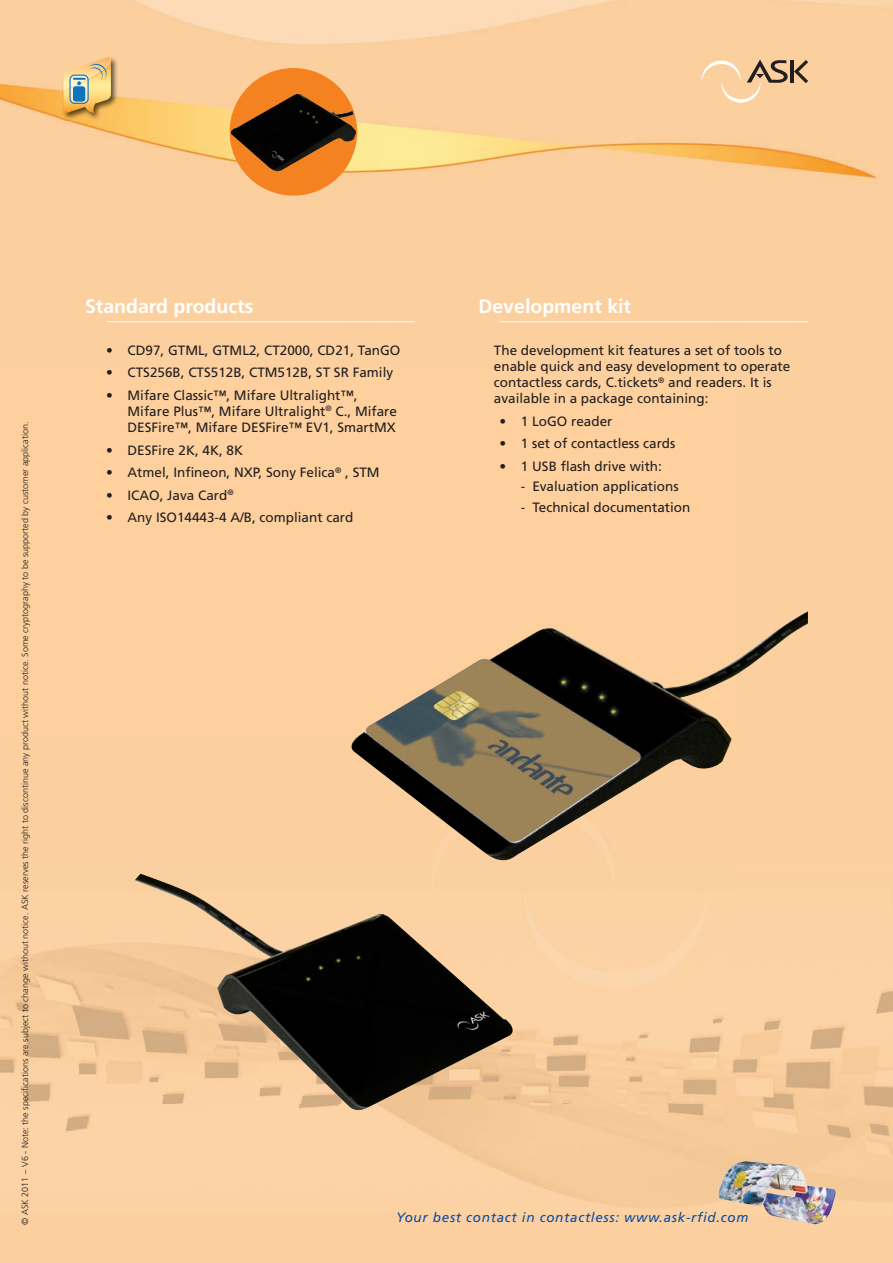
<style>
.page{position:relative;width:893px;height:1263px;background:#fcd09e}
.page>*{position:absolute;margin:0;border:0;box-sizing:border-box;transform-origin:0 0}
.t1{font:700 19.5px "Frutiger";color:#fff}
.t2{font:13.5px/16.2px "Frutiger";color:#231f20}
.t3{font:italic 13.5px "Frutiger";letter-spacing:.05em;color:#0d4da1}
.t4{font:300 9px "Frutiger";color:#231f20}
</style>
<div class="page">
<img style="left:718px;top:1161px;width:118px;height:64px">
<hr style="left:791px;top:60px;width:3px;height:22px;background:#231f20">
<svg style="left:794px;top:60px;width:14px;height:23px"></svg>
<svg style="left:702px;top:60px;width:86px;height:43px;background:#e8c399"></svg>
<div style="left:230px;top:69px;width:127px;height:126px;background:#f58220;border-radius:50%"></div>
<img style="left:230px;top:94px;width:127px;height:79px">
<img style="left:135px;top:873px;width:382px;height:240px">
<img style="left:62px;top:55px;width:57px;height:65px">
<svg style="left:63px;top:57px;width:48px;height:56px;background:#d4be87"></svg>
<hr style="left:106px;top:321px;width:309px;height:1px;background:#fff">
<hr style="left:500px;top:321px;width:308px;height:1px;background:#fff">
<img style="left:348px;top:611px;width:460px;height:256px">
<p class="t4" style="left:20px;top:1225px;width:804px;rotate:-90deg">© ASK 2011 – V6 - Note: the specifications are subject to change without notice. ASK reserves the right to discontinue any product without notice. Some cryptography to be supported by customer application.</p>
<h1 class="t1" style="left:85px;top:295px;width:170px">Standard products</h1>
<p class="t2" style="left:106px;top:342px;width:296px">• CD97, GTML, GTML2, CT2000, CD21, TanGO</p>
<p class="t2" style="left:106px;top:364px;width:288px">• CTS256B, CTS512B, CTM512B, ST SR Family</p>
<p class="t2" style="left:128px;top:387px;width:271px;text-indent:-21px">• Mifare Classic™, Mifare Ultralight™,<br>Mifare Plus™, Mifare Ultralight<sup>®</sup> C., Mifare<br>DESFire™, Mifare DESFire™ EV1, SmartMX</p>
<p class="t2" style="left:106px;top:442px;width:138px">• DESFire 2K, 4K, 8K</p>
<p class="t2" style="left:106px;top:464px;width:275px">• Atmel, Infineon, NXP, Sony Felica<sup>®</sup> , STM</p>
<p class="t2" style="left:106px;top:487px;width:129px">• ICAO, Java Card<sup>®</sup></p>
<p class="t2" style="left:106px;top:509px;width:249px">• Any ISO14443-4 A/B, compliant card</p>
<h1 class="t1" style="left:478px;top:295px;width:154px">Development kit</h1>
<p class="t2" style="left:494px;top:342px;width:298px">The development kit features a set of tools to enable quick and easy development to operate contactless cards, C.tickets<sup>®</sup> and readers. It is available in a package containing:</p>
<p class="t2" style="left:500px;top:413px;width:114px">• 1 LoGO reader</p>
<p class="t2" style="left:500px;top:435px;width:177px">• 1 set of contactless cards</p>
<p class="t2" style="left:500px;top:458px;width:164px">• 1 USB flash drive with:</p>
<p class="t2" style="left:521px;top:478px;width:159px">- Evaluation applications</p>
<p class="t2" style="left:521px;top:499px;width:171px">- Technical documentation</p>
<p class="t3" style="left:396px;top:1210px;width:354px">Your best contact in contactless: www.ask-rfid.com</p>
</div>
